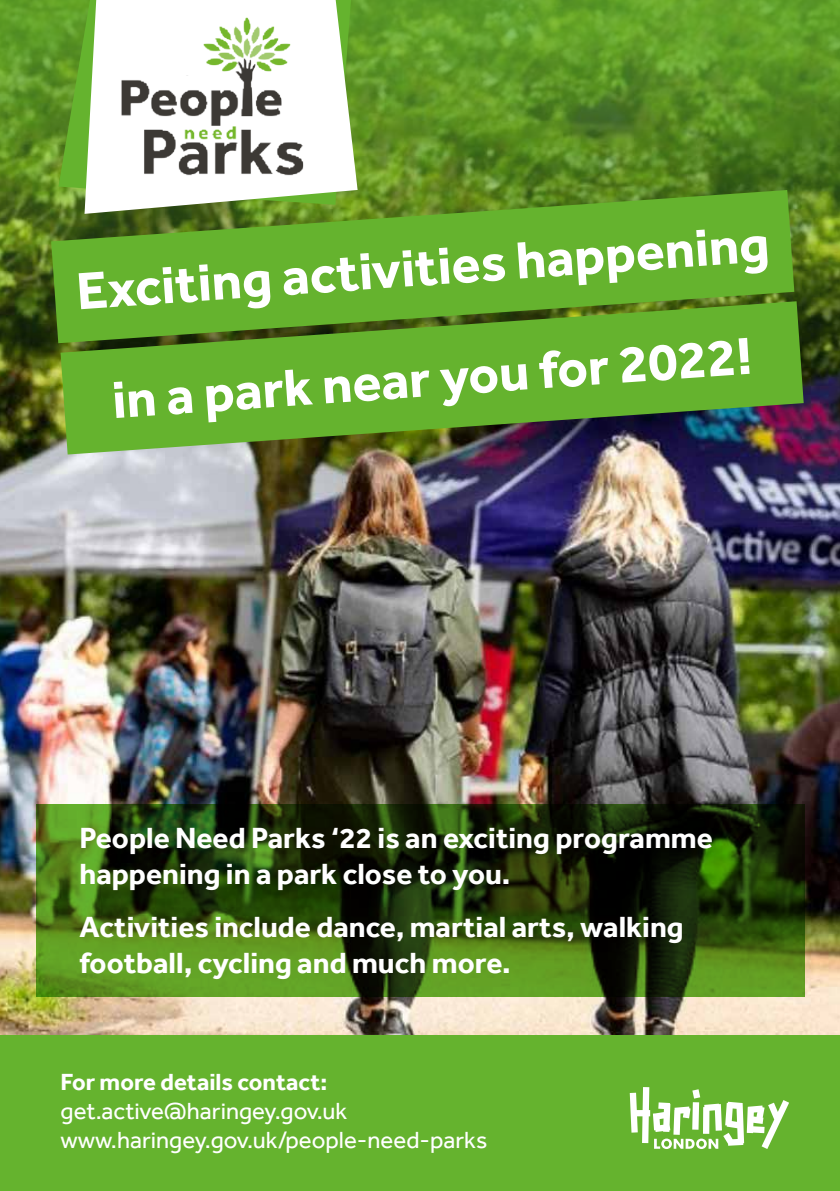
<style>
.page{position:relative;width:840px;height:1191px;background:#fff}
.page>*{position:absolute;margin:0;border:0;box-sizing:border-box;transform-origin:0 0}
.t1{font:700 54px/111px "Effra";color:#fff;text-align:center}
.t2{font:700 30px/36px "Effra";color:#fff}
.t3{font:24px/28.8px "Effra";color:#fff}
.t4{font:700 24px "Effra";color:#fff}
</style>
<div class="page">
<img style="left:0;top:403px;width:839px;height:632px">
<svg style="left:0;top:0;width:839px;height:403px;background:#588823"></svg>
<div style="left:0;top:1035px;width:839px;height:156px;background:#65b32e"></div>
<svg style="left:58px;top:0;width:26px;height:190px;background:#62a229"></svg>
<svg style="left:84px;top:0;width:273px;height:190px"></svg>
<svg style="left:629px;top:1087px;width:159px;height:62px"></svg>
<svg style="left:51px;top:190px;width:742px;height:153px;background:#68aa33"></svg>
<img style="left:60px;top:301px;width:743px;height:153px">
<svg style="left:36px;top:804px;width:767px;height:192px;background:#2e4d0f"></svg>
<img style="left:116px;top:12px;width:192px;height:167px">
<div style="left:117px;top:0;width:80px;height:75px;background:#fff"></div>
<h1 class="t1" style="left:72px;top:235px;width:695px;rotate:-4deg">Exciting activities happening in a park near you for 2022!</h1>
<p class="t2" style="left:79px;top:819px;width:634px">People Need Parks ‘22 is an exciting programme happening in a park close to you.</p>
<p class="t2" style="left:79px;top:908px;width:605px">Activities include dance, martial arts, walking football, cycling and much more.</p>
<p class="t4" style="left:60px;top:1067px;width:268px">For more details contact:</p>
<p class="t3" style="left:60px;top:1096px;width:428px">get.active@haringey.gov.uk www.haringey.gov.uk/people-need-parks</p>
</div>
